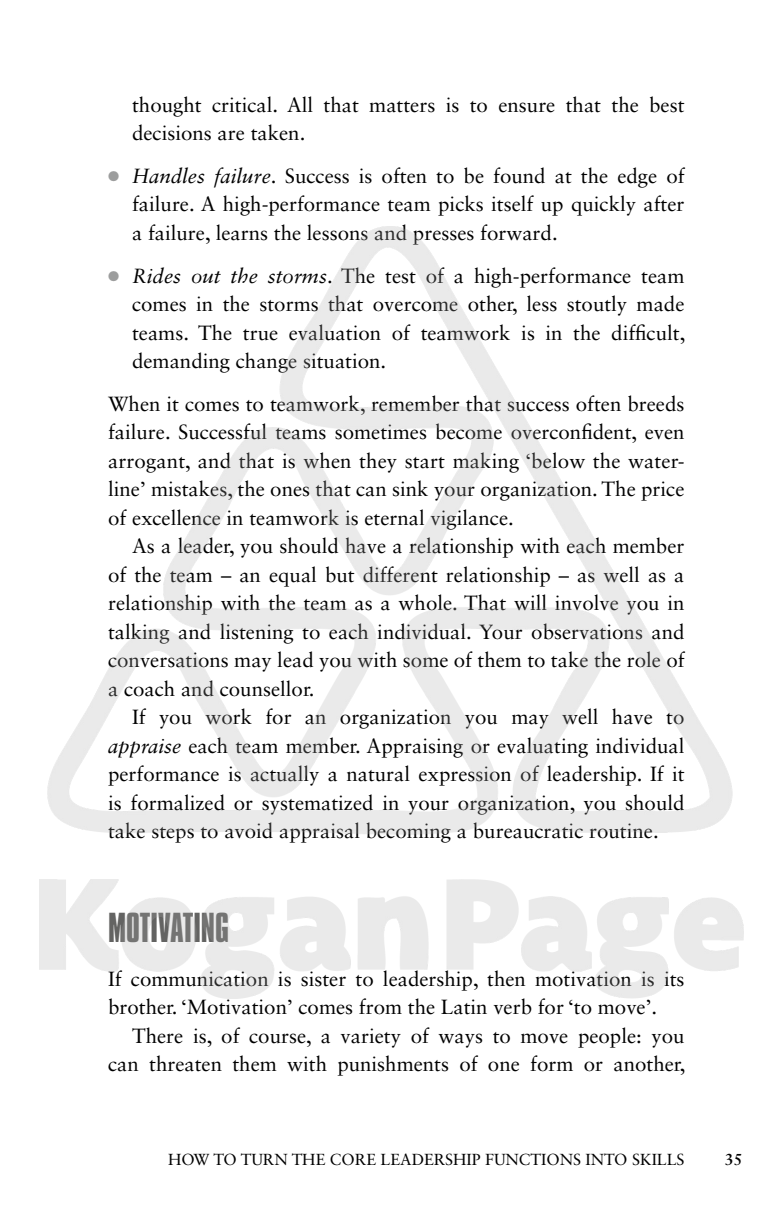
<style>
.page{position:relative;width:783px;height:1225px;background:#fff}
.page>*{position:absolute;margin:0;border:0;box-sizing:border-box;transform-origin:0 0}
.t1{font:36px "Compacta BT";color:#636362}
.t2{font:20.4px/28.4px "Sabon LT Std";color:#000;text-align:justify}
.t3{font:16px "Sabon LT Std";color:#000}
.t4{font:700 16px "Sabon LT Std";color:#000}
.s1{color:#9c9d9d}
.s2{font-style:italic}
</style>
<div class="page">
<img style="left:39px;top:227px;width:704px;height:771px">
<p class="t2" style="left:132px;top:90px;width:554px">thought critical. All that matters is to ensure that the best decisions are taken.</p>
<p class="t2" style="left:132px;top:161px;width:554px;text-indent:-24px"><span class="s1">●</span> <span class="s2">Handles failure</span>. Success is often to be found at the edge of failure. A high-performance team picks itself up quickly after a failure, learns the lessons and presses forward.</p>
<p class="t2" style="left:132px;top:261px;width:554px;text-indent:-24px"><span class="s1">●</span> <span class="s2">Rides out the storms</span>. The test of a high-performance team comes in the storms that overcome other, less stoutly made teams. The true evaluation of teamwork is in the difficult, demanding change situation.</p>
<p class="t2" style="left:108px;top:389px;width:578px">When it comes to teamwork, remember that success often breeds failure. Successful teams sometimes become overconfident, even arrogant, and that is when they start making ‘below the water&shy;line’ mistakes, the ones that can sink your organization. The price of excellence in teamwork is eternal vigilance.</p>
<p class="t2" style="left:108px;top:532px;width:578px;text-indent:24px">As a leader, you should have a relationship with each member of the team – an equal but different relationship – as well as a relationship with the team as a whole. That will involve you in talking and listening to each individual. Your observations and conversations may lead you with some of them to take the role of a coach and counsellor.</p>
<p class="t2" style="left:108px;top:703px;width:578px;text-indent:24px">If you work for an organization you may well have to <span class="s2">appraise</span> each team member. Appraising or evaluating individual performance is actually a natural expression of leadership. If it is formalized or systematized in your organization, you should take steps to avoid appraisal becoming a bureaucratic routine.</p>
<h1 class="t1" style="left:108px;top:907px;width:120px">MOTIVATING</h1>
<p class="t2" style="left:108px;top:964px;width:577px">If communication is sister to leadership, then motivation is its brother. ‘Motivation’ comes from the Latin verb for ‘to move’.</p>
<p class="t2" style="left:108px;top:1021px;width:578px;text-align:right">There is, of course, a variety of ways to move people: you can threaten them with punishments of one form or another,</p>
<p class="t3" style="left:168px;top:1149px;width:518px">HOW TO TURN THE CORE LEADERSHIP FUNCTIONS INTO SKILLS</p>
<p class="t4" style="left:724px;top:1149px;width:19px">35</p>
</div>
